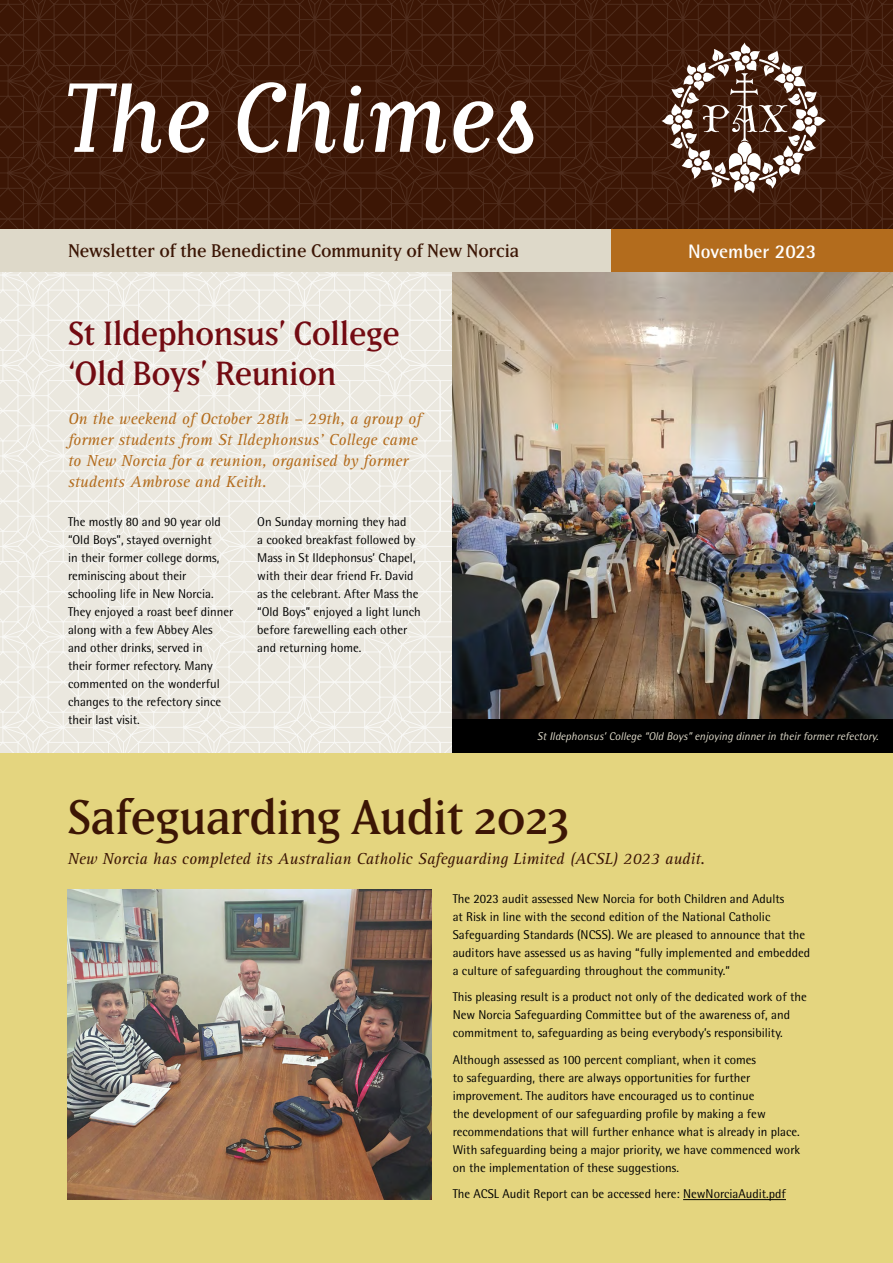
<style>
.page{position:relative;width:893px;height:1263px;background:#fff}
.page>*{position:absolute;margin:0;border:0;box-sizing:border-box;transform-origin:0 0}
.t1{font:48px "Matrix IIOT";letter-spacing:-.01em;color:#3c1605}
.t2{font:33px/39.6px "Matrix IIOT";letter-spacing:-.01em;color:#730b12}
.t3{font:700 19.5px "Rotis Semi Sans Std";color:#fff}
.t4{font:18px "Matrix IIOT";color:#3c1605}
.t5{font:italic 16.5px/21px "Rotis Serif Std";color:#b36c1d}
.t6{font:italic 16.5px "Rotis Serif Std";color:#3c1605}
.t7{font:12.75px/18px "Rotis Semi Sans Std";color:#000}
.t8{font:italic 11.25px "Rotis Semi Sans Std";color:#ded9c9}
</style>
<div class="page">
<svg style="left:0;top:220px;width:893px;height:10px;background:#4d2816"></svg>
<svg style="left:0;top:128px;width:893px;height:92px;background:#3f1a09"></svg>
<svg style="left:0;top:36px;width:893px;height:92px;background:#3f1909"></svg>
<svg style="left:0;top:0;width:893px;height:36px;background:#3f1909"></svg>
<svg style="left:68px;top:82px;width:466px;height:72px"></svg>
<div style="left:0;top:230px;width:893px;height:42px;background:#ded9c9"></div>
<svg style="left:662px;top:43px;width:164px;height:150px"></svg>
<svg style="left:0;top:683px;width:453px;height:70px;background:#eceae2"></svg>
<svg style="left:0;top:593px;width:453px;height:90px;background:#eceae2"></svg>
<svg style="left:0;top:502px;width:453px;height:91px;background:#eceae2"></svg>
<svg style="left:0;top:321px;width:453px;height:181px;background:#edebe3"></svg>
<svg style="left:348px;top:321px;width:105px;height:91px;background:#ece9e1"></svg>
<svg style="left:0;top:272px;width:453px;height:49px;background:#edeae3"></svg>
<img style="left:453px;top:272px;width:440px;height:448px">
<div style="left:612px;top:230px;width:281px;height:42px;background:#b36c1d"></div>
<div style="left:453px;top:720px;width:440px;height:33px;background:#000"></div>
<div style="left:0;top:753px;width:893px;height:510px;background:#e4d57f"></div>
<hr style="left:683px;top:1199px;width:103px;height:1px;background:#000">
<img style="left:68px;top:889px;width:363px;height:310px">
<h3 class="t4" style="left:68px;top:240px;width:453px">Newsletter of the Benedictine Community of New Norcia</h3>
<h3 class="t3" style="left:688px;top:239px;width:130px">November 2023</h3>
<h2 class="t2" style="left:68px;top:313px;width:333px">St Ildephonsus’ College ‘Old Boys’ Reunion</h2>
<p class="t5" style="left:68px;top:409px;width:355px">On the weekend of October 28th – 29th, a group of former students from St Ildephonsus’ College came to New Norcia for a reunion, organised by former students Ambrose and Keith.</p>
<p class="t7" style="left:68px;top:513px;width:167px">The mostly 80 and 90 year old “Old Boys”, stayed overnight<br>in their former college dorms, reminiscing about their schooling life in New Norcia.<br>They enjoyed a roast beef dinner along with a few Abbey Ales and other drinks, served in<br>their former refectory. Many commented on the wonderful changes to the refectory since their last visit.</p>
<p class="t7" style="left:257px;top:513px;width:165px">On Sunday morning they had<br>a cooked breakfast followed by<br>Mass in St Ildephonsus’ Chapel, with their dear friend Fr. David as the celebrant. After Mass the “Old Boys” enjoyed a light lunch before farewelling each other and returning home.</p>
<p class="t8" style="left:537px;top:730px;width:343px">St Ildephonsus’ College “Old Boys” enjoying dinner in their former refectory.</p>
<h1 class="t1" style="left:68px;top:789px;width:503px">Safeguarding Audit 2023</h1>
<p class="t6" style="left:68px;top:849px;width:639px">New Norcia has completed its Australian Catholic Safeguarding Limited (ACSL) 2023 audit.</p>
<p class="t7" style="left:453px;top:889px;width:359px">The 2023 audit assessed New Norcia for both Children and Adults<br>at Risk in line with the second edition of the National Catholic Safeguarding Standards (NCSS). We are pleased to announce that the auditors have assessed us as having “fully implemented and embedded a culture of safeguarding throughout the community.”</p>
<p class="t7" style="left:453px;top:988px;width:356px">This pleasing result is a product not only of the dedicated work of the<br>New Norcia Safeguarding Committee but of the awareness of, and commitment to, safeguarding as being everybody’s responsibility.</p>
<p class="t7" style="left:453px;top:1050px;width:349px">Although assessed as 100 percent compliant, when it comes<br>to safeguarding, there are always opportunities for further improvement. The auditors have encouraged us to continue<br>the development of our safeguarding profile by making a few recommendations that will further enhance what is already in place.<br>With safeguarding being a major priority, we have commenced work on the implementation of these suggestions.</p>
<p class="t7" style="left:453px;top:1185px;width:335px">The ACSL Audit Report can be accessed here: NewNorciaAudit.pdf</p>
</div>
